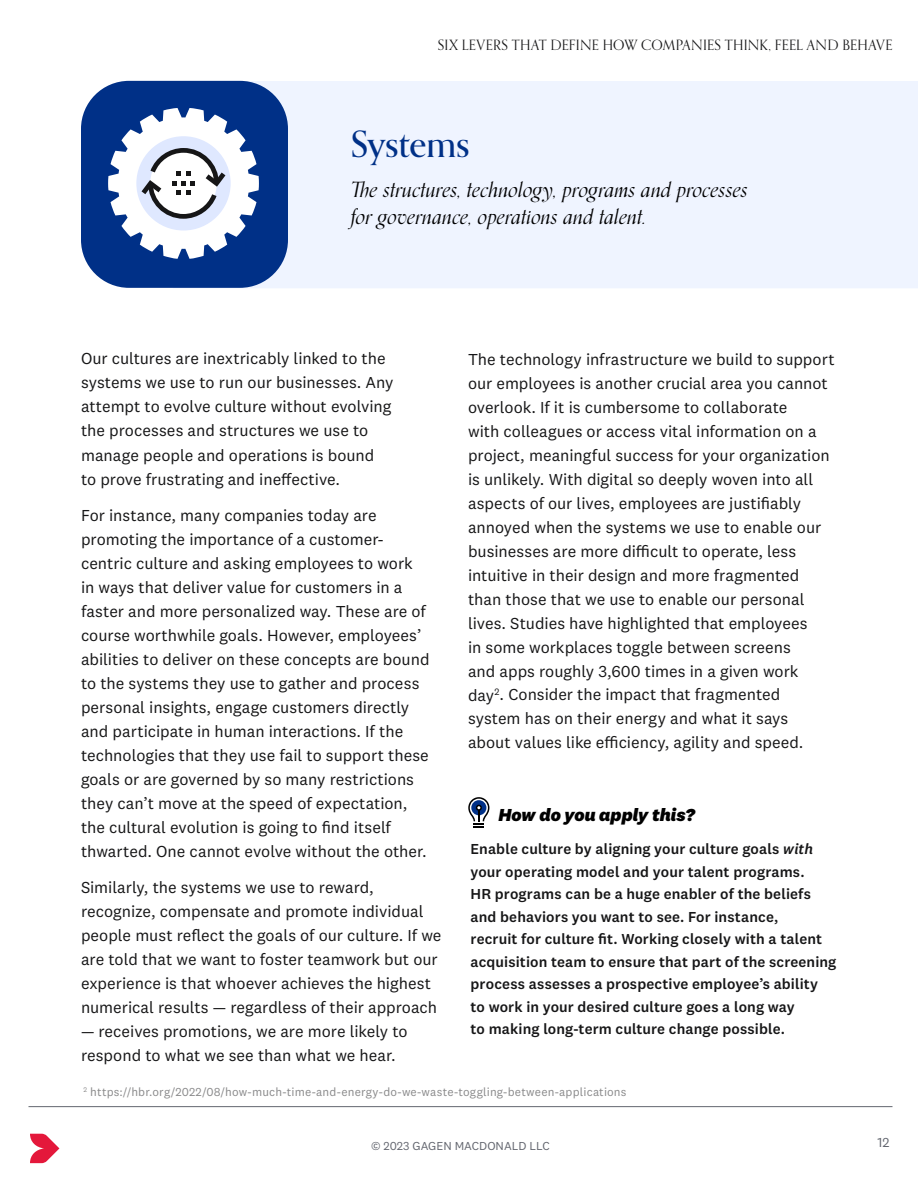
<style>
.page{position:relative;width:918px;height:1188px;background:#fff}
.page>*{position:absolute;margin:0;border:0;box-sizing:border-box;transform-origin:0 0}
.t1{font:500 36px "Orpheus Pro";color:#003087}
.t2{font:italic 21px/27px "Orpheus Pro";letter-spacing:.005em;color:#000}
.t3{font:italic 800 18px "National 2";color:#000}
.t4{font:16.5px/24px "National 2";color:#161617}
.t5{font:500 15px/22.5px "National 2";letter-spacing:.01em;color:#161617}
.t6{font:14.25px "Orpheus Pro";letter-spacing:.015em;color:#161617}
.t7{font:13.5px "National 2";color:#63666f}
.t8{font:12px "National 2";letter-spacing:.015em;color:#8a8a8b}
.t9{font:12px "National 2";color:#63666f}
.s1{font-style:italic}
</style>
<div class="page">
<svg style="left:30px;top:1134px;width:29px;height:29px"></svg>
<div style="left:247px;top:81px;width:671px;height:207px;background:#eff4ff"></div>
<div style="left:81px;top:81px;width:207px;height:207px;background:#003087;border-radius:48px"></div>
<svg style="left:108px;top:108px;width:151px;height:151px"></svg>
<svg style="left:468px;top:797px;width:21px;height:30px"></svg>
<hr style="left:28px;top:1106px;width:864px;height:1px;background:#63666f">
<p class="t6" style="left:438px;top:36px;width:456px">SIX LEVERS THAT DEFINE HOW COMPANIES THINK, FEEL AND BEHAVE</p>
<h1 class="t1" style="left:351px;top:122px;width:121px">Systems</h1>
<p class="t2" style="left:351px;top:176px;width:399px">The structures, technology, programs and processes for governance, operations and talent.</p>
<p class="t4" style="left:81px;top:347px;width:314px">Our cultures are inextricably linked to the systems we use to run our businesses. Any attempt to evolve culture without evolving the processes and structures we use to manage people and operations is bound to prove frustrating and ineffective.</p>
<p class="t4" style="left:81px;top:503px;width:350px">For instance, many companies today are promoting the importance of a customer&shy;centric culture and asking employees to work in ways that deliver value for customers in a faster and more personalized way. These are of course worthwhile goals. However, employees’ abilities to deliver on these concepts are bound to the systems they use to gather and process personal insights, engage customers directly and participate in human interactions. If the technologies that they use fail to support these goals or are governed by so many restrictions they can’t move at the speed of expectation, the cultural evolution is going to find itself thwarted. One cannot evolve without the other.</p>
<p class="t4" style="left:81px;top:875px;width:362px">Similarly, the systems we use to reward, recognize, compensate and promote individual people must reflect the goals of our culture. If we are told that we want to foster teamwork but our experience is that whoever achieves the highest numerical results — regardless of their approach</p>
<p class="t4" style="left:81px;top:1019px;width:328px">— receives promotions, we are more likely to respond to what we see than what we hear.</p>
<p class="t4" style="left:468px;top:347px;width:368px">The technology infrastructure we build to support our employees is another crucial area you cannot overlook. If it is cumbersome to collaborate<br>with colleagues or access vital information on a project, meaningful success for your organization is unlikely. With digital so deeply woven into all aspects of our lives, employees are justifiably annoyed when the systems we use to enable our businesses are more difficult to operate, less intuitive in their design and more fragmented than those that we use to enable our personal lives. Studies have highlighted that employees<br>in some workplaces toggle between screens<br>and apps roughly 3,600 times in a given work day<sup>2</sup>. Consider the impact that fragmented system has on their energy and what it says about values like efficiency, agility and speed.</p>
<p class="t3" style="left:498px;top:804px;width:198px">How do you apply this?</p>
<p class="t5" style="left:471px;top:838px;width:367px">Enable culture by aligning your culture goals <span class="s1">with </span>your operating model and your talent programs.<br>HR programs can be a huge enabler of the beliefs and behaviors you want to see. For instance,<br>recruit for culture fit. Working closely with a talent acquisition team to ensure that part of the screening process assesses a prospective employee’s ability<br>to work in your desired culture goes a long way<br>to making long-term culture change possible.</p>
<p class="t8" style="left:84px;top:1085px;width:544px"><sup>2</sup> https://hbr.org/2022/08/how-much-time-and-energy-do-we-waste-toggling-between-applications</p>
<p class="t9" style="left:371px;top:1138px;width:180px">© 2023 GAGEN MACDONALD LLC</p>
<p class="t7" style="left:877px;top:1134px;width:14px">12</p>
</div>
